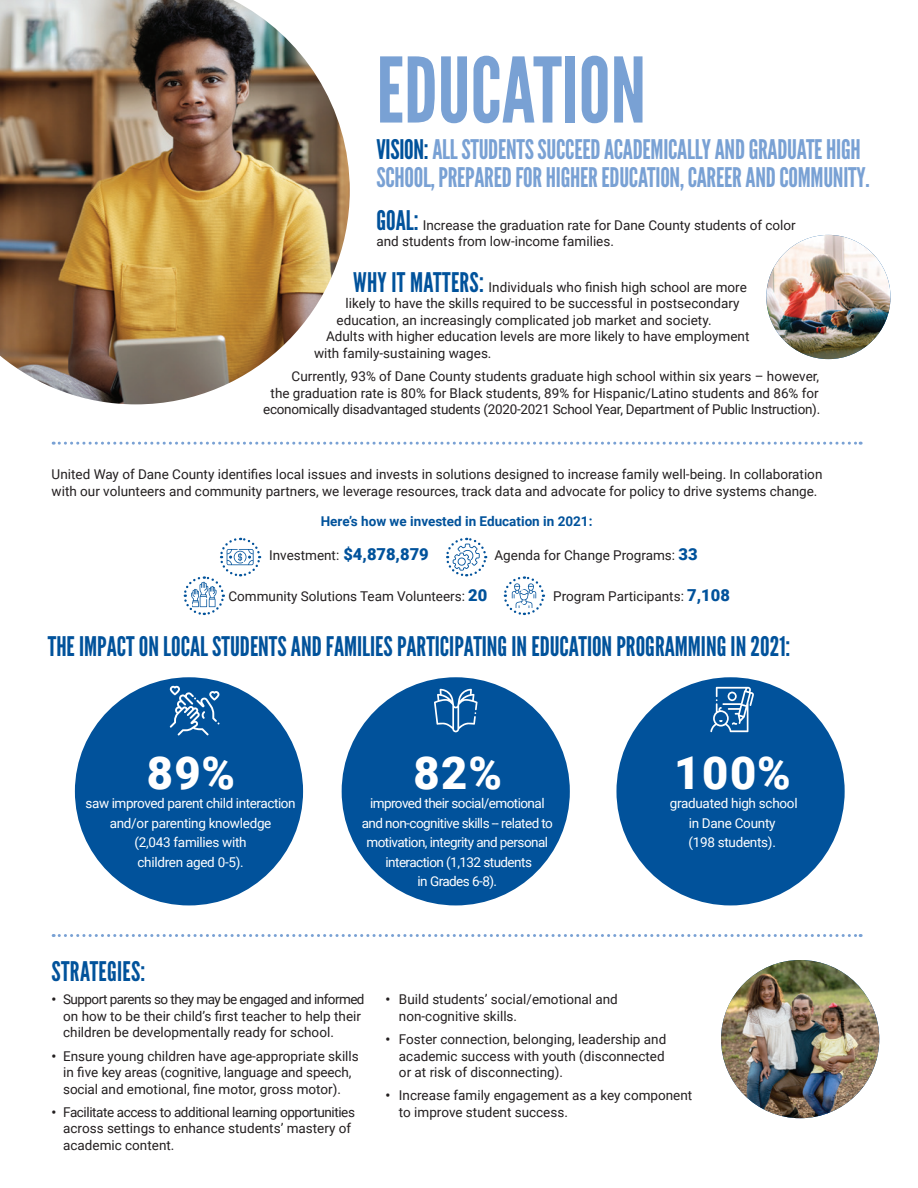
<style>
.page{position:relative;width:918px;height:1188px;background:#fff}
.page>*{position:absolute;margin:0;border:0;box-sizing:border-box;transform-origin:0 0}
.t1{font:90px "League Gothic";color:#79a1d4}
.t2{font:900 45.3px "Roboto";letter-spacing:.035em;color:#fff}
.t3{font:27px/28.5px "League Gothic";letter-spacing:-.01em;color:#79a1d4}
.t4{font:27px "League Gothic";color:#01529b}
.t5{font:13.5px/16.5px "Roboto";color:#231f20}
.t6{font:13.5px/19.5px "Roboto";letter-spacing:-.02em;color:#fff;text-align:center}
.t7{font:13.5px/19.5px "Roboto";letter-spacing:-.04em;color:#fff;text-align:center}
.t8{font:700 13.5px "Roboto";color:#01529b}
.s1{color:#01529b}
.s2{font-family:"League Gothic";font-size:27px;color:#01529b}
.s3{font-weight:900;font-size:16.5px;color:#01529b}
.s4{font-weight:700}
</style>
<div class="page">
<svg style="left:53px;top:442px;width:808px;height:3px"></svg>
<svg style="left:53px;top:934px;width:808px;height:3px"></svg>
<img style="left:0;top:0;width:350px;height:404px">
<img style="left:766px;top:235px;width:125px;height:124px;border-radius:62px">
<div style="left:75px;top:677px;width:228px;height:228px;background:#01529b;border-radius:50%"></div>
<div style="left:342px;top:677px;width:228px;height:228px;background:#01529b;border-radius:50%"></div>
<svg style="left:170px;top:686px;width:49px;height:49px"></svg>
<svg style="left:434px;top:689px;width:44px;height:43px"></svg>
<img style="left:721px;top:960px;width:158px;height:158px;border-radius:79px">
<div style="left:616px;top:677px;width:229px;height:228px;background:#01529b;border-radius:50%"></div>
<svg style="left:710px;top:687px;width:44px;height:45px"></svg>
<svg style="left:446px;top:537px;width:42px;height:40px"></svg>
<svg style="left:503px;top:576px;width:42px;height:40px"></svg>
<svg style="left:183px;top:537px;width:79px;height:79px"></svg>
<p class="t1" style="left:376px;top:37px;width:271px">EDUCATION</p>
<p class="t3" style="left:376px;top:135px;width:495px"><span class="s1">VISION:</span> ALL STUDENTS SUCCEED ACADEMICALLY AND GRADUATE HIGH<br>SCHOOL, PREPARED FOR HIGHER EDUCATION, CAREER AND COMMUNITY.</p>
<p class="t5" style="left:376px;top:216px;width:421px"><span class="s2">GOAL:</span> Increase the graduation rate for Dane County students of color and students from low-income families.</p>
<p class="t5" style="left:353px;top:278px;width:395px"><span class="s2">WHY IT MATTERS:</span> Individuals who finish high school are more</p>
<p class="t5" style="left:346px;top:295px;width:395px">likely to have the skills required to be successful in postsecondary</p>
<p class="t5" style="left:337px;top:311px;width:376px">education, an increasingly complicated job market and society.</p>
<p class="t5" style="left:326px;top:328px;width:425px">Adults with higher education levels are more likely to have employment</p>
<p class="t5" style="left:314px;top:344px;width:179px">with family-sustaining wages.</p>
<p class="t5" style="left:263px;top:367px;width:559px;text-align:right">Currently, 93% of Dane County students graduate high school within six years – however,<br>the graduation rate is 80% for Black students, 89% for Hispanic/Latino students and 86% for economically disadvantaged students (2020-2021 School Year, Department of Public Instruction).</p>
<p class="t5" style="left:52px;top:466px;width:772px">United Way of Dane County identifies local issues and invests in solutions designed to increase family well-being. In collaboration with our volunteers and community partners, we leverage resources, track data and advocate for policy to drive systems change.</p>
<p class="t8" style="left:321px;top:511px;width:273px">Here’s how we invested in Education in 2021:</p>
<p class="t5" style="left:269px;top:547px;width:161px">Investment: <span class="s3">$4,878,879</span></p>
<p class="t5" style="left:495px;top:547px;width:205px">Agenda for Change Programs: <span class="s3">33</span></p>
<p class="t5" style="left:228px;top:588px;width:260px">Community Solutions Team Volunteers: <span class="s3">20</span></p>
<p class="t5" style="left:553px;top:588px;width:178px">Program Participants: <span class="s3">7,108</span></p>
<p class="t4" style="left:48px;top:630px;width:744px">THE IMPACT ON LOCAL STUDENTS AND FAMILIES PARTICIPATING IN EDUCATION PROGRAMMING IN 2021:</p>
<p class="t2" style="left:147px;top:741px;width:90px">89%</p>
<p class="t6" style="left:86px;top:793px;width:212px">saw improved parent child interaction and/or parenting knowledge<br>(2,043 families with<br>children aged 0-5).</p>
<p class="t2" style="left:413px;top:741px;width:90px">82%</p>
<p class="t7" style="left:362px;top:793px;width:193px">improved their social/emotional and non-cognitive skills -- related to motivation, integrity and personal interaction (1,132 students</p>
<p class="t7" style="left:418px;top:871px;width:81px">in Grades 6-8).</p>
<p class="t2" style="left:674px;top:741px;width:118px">100%</p>
<p class="t6" style="left:670px;top:793px;width:129px">graduated high school in Dane County<br>(198 students).</p>
<p class="t4" style="left:52px;top:955px;width:95px">STRATEGIES:</p>
<p class="t5" style="left:63px;top:991px;width:303px;text-indent:-12px"><span class="s4">•</span> Support parents so they may be engaged and informed on how to be their child’s first teacher to help their children be developmentally ready for school.</p>
<p class="t5" style="left:52px;top:1047px;width:309px;text-align:center"><span class="s4">•</span> Ensure young children have age-appropriate skills in five key areas (cognitive, language and speech, social and emotional, fine motor, gross motor).</p>
<p class="t5" style="left:63px;top:1103px;width:293px;text-indent:-12px"><span class="s4">•</span> Facilitate access to additional learning opportunities across settings to enhance students’ mastery of academic content.</p>
<p class="t5" style="left:399px;top:991px;width:220px;text-indent:-14px"><span class="s4">•</span> Build students’ social/emotional and non-cognitive skills.</p>
<p class="t5" style="left:399px;top:1031px;width:269px;text-align:justify;text-indent:-14px"><span class="s4">•</span> Foster connection, belonging, leadership and academic success with youth (disconnected or at risk of disconnecting).</p>
<p class="t5" style="left:399px;top:1087px;width:295px;text-indent:-14px"><span class="s4">•</span> Increase family engagement as a key component to improve student success.</p>
</div>
